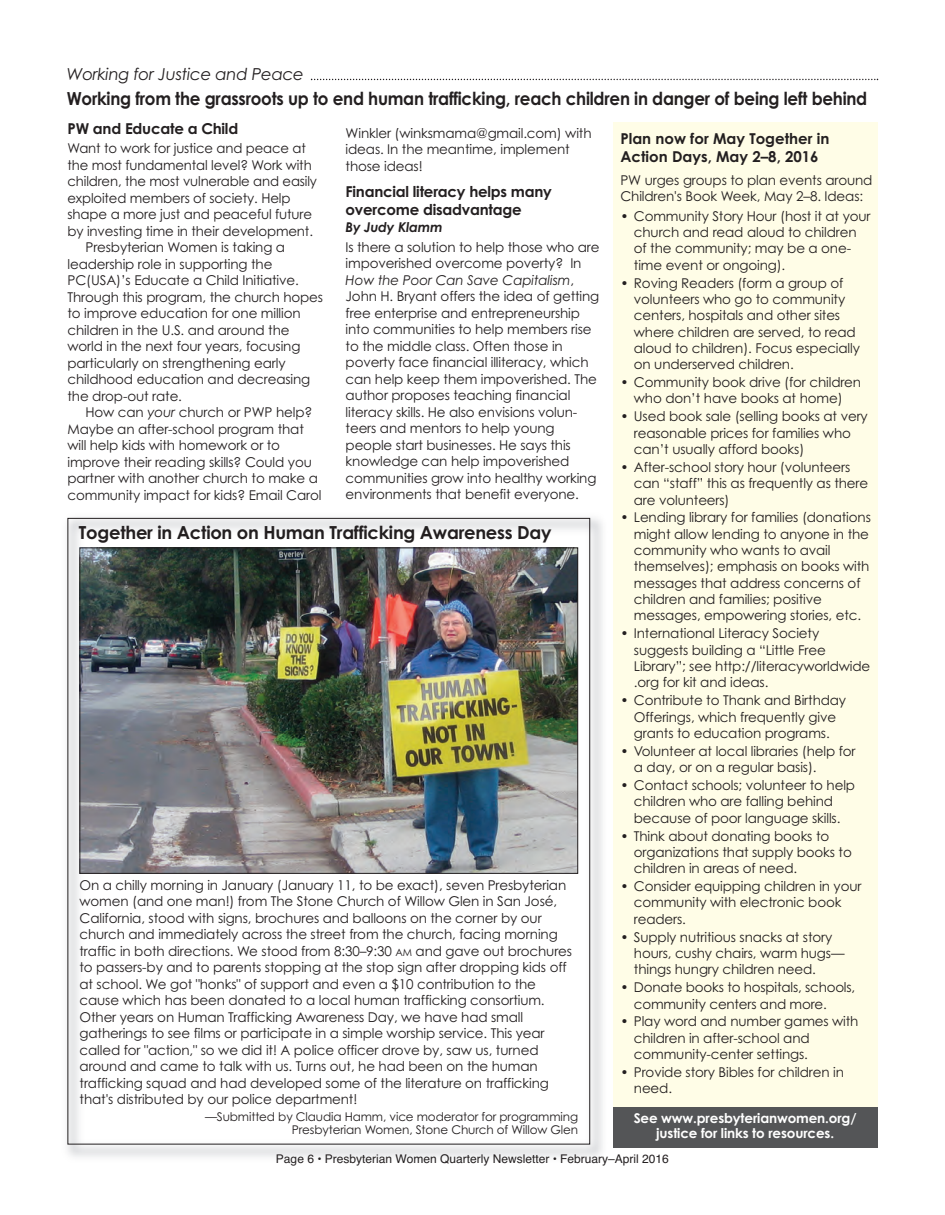
<style>
.page{position:relative;width:945px;height:1215px;background:#fff}
.page>*{position:absolute;margin:0;border:0;box-sizing:border-box;transform-origin:0 0}
.t1{font:700 18px "Century Gothic";letter-spacing:-.015em;color:#231f20;scale:.93 1}
.t2{font:700 18px "Century Gothic";letter-spacing:-.015em;color:#231f20}
.t3{font:italic 16.5px "Century Gothic";letter-spacing:-.015em;color:#231f20}
.t4{font:700 15px/18px "Century Gothic";letter-spacing:-.015em;color:#231f20}
.t5{font:13.5px/16.4px "Century Gothic";letter-spacing:-.01em;color:#231f20}
.t6{font:700 13.5px/15px "Century Gothic";letter-spacing:-.01em;color:#fff;text-align:center}
.t7{font:italic 700 13.5px "Century Gothic";letter-spacing:-.015em;color:#231f20}
.t8{font:12px/13.5px "Century Gothic";letter-spacing:-.01em;color:#231f20;text-align:right}
.t9{font:12px "Helvetica";color:#231f20}
.s1{font-style:italic}
.s2{font-size:10.2px}
</style>
<div class="page">
<img style="left:67px;top:517px;width:536px;height:640px">
<svg style="left:311px;top:79px;width:567px;height:1px"></svg>
<div style="left:613px;top:122px;width:265px;height:1026px;background:#fffde7"></div>
<div style="left:613px;top:1107px;width:265px;height:41px;background:#545557"></div>
<img style="left:82px;top:550px;width:494px;height:322px">
<div style="left:80px;top:548px;width:498px;height:326px;border:1px solid #231f20"></div>
<p class="t3" style="left:67px;top:65px;width:239px">Working for Justice and Peace</p>
<h1 class="t1" style="left:67px;top:89px;width:862px">Working from the grassroots up to end human trafficking, reach children in danger of being left behind</h1>
<p class="t4" style="left:68px;top:120px;width:172px">PW and Educate a Child</p>
<p class="t5" style="left:68px;top:141px;width:240px">Want to work for justice and peace at</p>
<p class="t5" style="left:68px;top:157px;width:246px">the most fundamental level? Work with</p>
<p class="t5" style="left:68px;top:174px;width:251px">children, the most vulnerable and easily</p>
<p class="t5" style="left:68px;top:190px;width:225px">exploited members of society. Help</p>
<p class="t5" style="left:68px;top:207px;width:246px">shape a more just and peaceful future</p>
<p class="t5" style="left:68px;top:223px;width:247px">by investing time in their development.</p>
<p class="t5" style="left:86px;top:240px;width:201px">Presbyterian Women is taking a</p>
<p class="t5" style="left:68px;top:256px;width:207px">leadership role in supporting the</p>
<p class="t5" style="left:68px;top:273px;width:233px">PC(USA)’s Educate a Child Initiative.</p>
<p class="t5" style="left:68px;top:289px;width:257px">Through this program, the church hopes</p>
<p class="t5" style="left:68px;top:306px;width:235px">to improve education for one million</p>
<p class="t5" style="left:68px;top:322px;width:224px">children in the U.S. and around the</p>
<p class="t5" style="left:68px;top:339px;width:235px">world in the next four years, focusing</p>
<p class="t5" style="left:68px;top:355px;width:220px">particularly on strengthening early</p>
<p class="t5" style="left:68px;top:372px;width:244px">childhood education and decreasing</p>
<p class="t5" style="left:68px;top:388px;width:116px">the drop-out rate.</p>
<p class="t5" style="left:86px;top:405px;width:228px">How can <span class="s1">your</span> church or PWP help?</p>
<p class="t5" style="left:68px;top:421px;width:238px">Maybe an after-school program that</p>
<p class="t5" style="left:68px;top:438px;width:214px">will help kids with homework or to</p>
<p class="t5" style="left:68px;top:454px;width:246px">improve their reading skills? Could you</p>
<p class="t5" style="left:68px;top:471px;width:252px">partner with another church to make a</p>
<p class="t5" style="left:68px;top:487px;width:256px">community impact for kids? Email Carol</p>
<p class="t5" style="left:346px;top:125px;width:247px">Winkler (winksmama@gmail.com) with ideas. In the meantime, implement those ideas!</p>
<p class="t4" style="left:346px;top:183px;width:208px">Financial literacy helps many overcome disadvantage</p>
<p class="t7" style="left:346px;top:220px;width:99px">By Judy Klamm</p>
<p class="t5" style="left:346px;top:239px;width:256px">Is there a solution to help those who are impoverished overcome poverty? In <span class="s1">How the Poor Can Save Capitalism</span>, John H. Bryant offers the idea of getting free enterprise and entrepreneurship into communities to help members rise to the middle class. Often those in poverty face financial illiteracy, which can help keep them impoverished. The author proposes teaching financial literacy skills. He also envisions volun&shy;teers and mentors to help young people start businesses. He says this knowledge can help impoverished communities grow into healthy working environments that benefit everyone.</p>
<p class="t4" style="left:620px;top:130px;width:211px">Plan now for May Together in<br>Action Days, May 2–8, 2016</p>
<p class="t5" style="left:620px;top:172px;width:254px">PW urges groups to plan events around<br>Children's Book Week, May 2–8. Ideas:</p>
<p class="t5" style="left:634px;top:208px;width:238px;text-indent:-14px">• Community Story Hour (host it at your church and read aloud to children of the community; may be a one&shy;time event or ongoing).</p>
<p class="t5" style="left:634px;top:275px;width:228px;text-indent:-14px">• Roving Readers (form a group of volunteers who go to community centers, hospitals and other sites where children are served, to read aloud to children). Focus especially on underserved children.</p>
<p class="t5" style="left:620px;top:374px;width:242px;text-align:center">• Community book drive (for children who don’t have books at home)</p>
<p class="t5" style="left:634px;top:408px;width:235px;text-indent:-14px">• Used book sale (selling books at very reasonable prices for families who can’t usually afford books)</p>
<p class="t5" style="left:634px;top:459px;width:236px;text-indent:-14px">• After-school story hour (volunteers can “staff” this as frequently as there are volunteers)</p>
<p class="t5" style="left:634px;top:510px;width:239px;text-indent:-14px">• Lending library for families (donations might allow lending to anyone in the community who wants to avail themselves); emphasis on books with messages that address concerns of children and families; positive messages, empowering stories, etc.</p>
<p class="t5" style="left:634px;top:626px;width:238px;text-indent:-14px">• International Literacy Society suggests building a “Little Free Library”; see http://literacyworldwide .org for kit and ideas.</p>
<p class="t5" style="left:620px;top:692px;width:227px;text-align:center">• Contribute to Thank and Birthday<br>Offerings, which frequently give grants to education programs.</p>
<p class="t5" style="left:634px;top:743px;width:223px;text-indent:-14px">• Volunteer at local libraries (help for a day, or on a regular basis).</p>
<p class="t5" style="left:634px;top:777px;width:223px;text-indent:-14px">• Contact schools; volunteer to help children who are falling behind because of poor language skills.</p>
<p class="t5" style="left:634px;top:828px;width:219px;text-indent:-14px">• Think about donating books to organizations that supply books to children in areas of need.</p>
<p class="t5" style="left:634px;top:878px;width:229px;text-indent:-14px">• Consider equipping children in your community with electronic book readers.</p>
<p class="t5" style="left:634px;top:929px;width:212px;text-indent:-14px">• Supply nutritious snacks at story hours, cushy chairs, warm hugs— things hungry children need.</p>
<p class="t5" style="left:634px;top:979px;width:223px;text-indent:-14px">• Donate books to hospitals, schools, community centers and more.</p>
<p class="t5" style="left:634px;top:1014px;width:226px;text-indent:-14px">• Play word and number games with children in after-school and community-center settings.</p>
<p class="t5" style="left:634px;top:1064px;width:212px;text-indent:-14px">• Provide story Bibles for children in need.</p>
<h1 class="t2" style="left:79px;top:522px;width:474px">Together in Action on Human Trafficking Awareness Day</h1>
<p class="t5" style="left:79px;top:877px;width:494px">On a chilly morning in January (January 11, to be exact), seven Presbyterian women (and one man!) from The Stone Church of Willow Glen in San José, California, stood with signs, brochures and balloons on the corner by our church and immediately across the street from the church, facing morning traffic in both directions. We stood from 8:30–9:30 <span class="s2">AM</span> and gave out brochures to passers-by and to parents stopping at the stop sign after dropping kids off at school. We got "honks" of support and even a $10 contribution to the cause which has been donated to a local human trafficking consortium.<br>Other years on Human Trafficking Awareness Day, we have had small gatherings to see films or participate in a simple worship service. This year called for "action," so we did it! A police officer drove by, saw us, turned around and came to talk with us. Turns out, he had been on the human trafficking squad and had developed some of the literature on trafficking that's distributed by our police department!</p>
<p class="t8" style="left:205px;top:1110px;width:375px">—Submitted by Claudia Hamm, vice moderator for programming<br>Presbyterian Women, Stone Church of Willow Glen</p>
<p class="t6" style="left:634px;top:1111px;width:224px">See www.presbyterianwomen.org/ justice for links to resources.</p>
<p class="t9" style="left:276px;top:1151px;width:394px">Page 6 • Presbyterian Women Quarterly Newsletter • February–April 2016</p>
</div>
